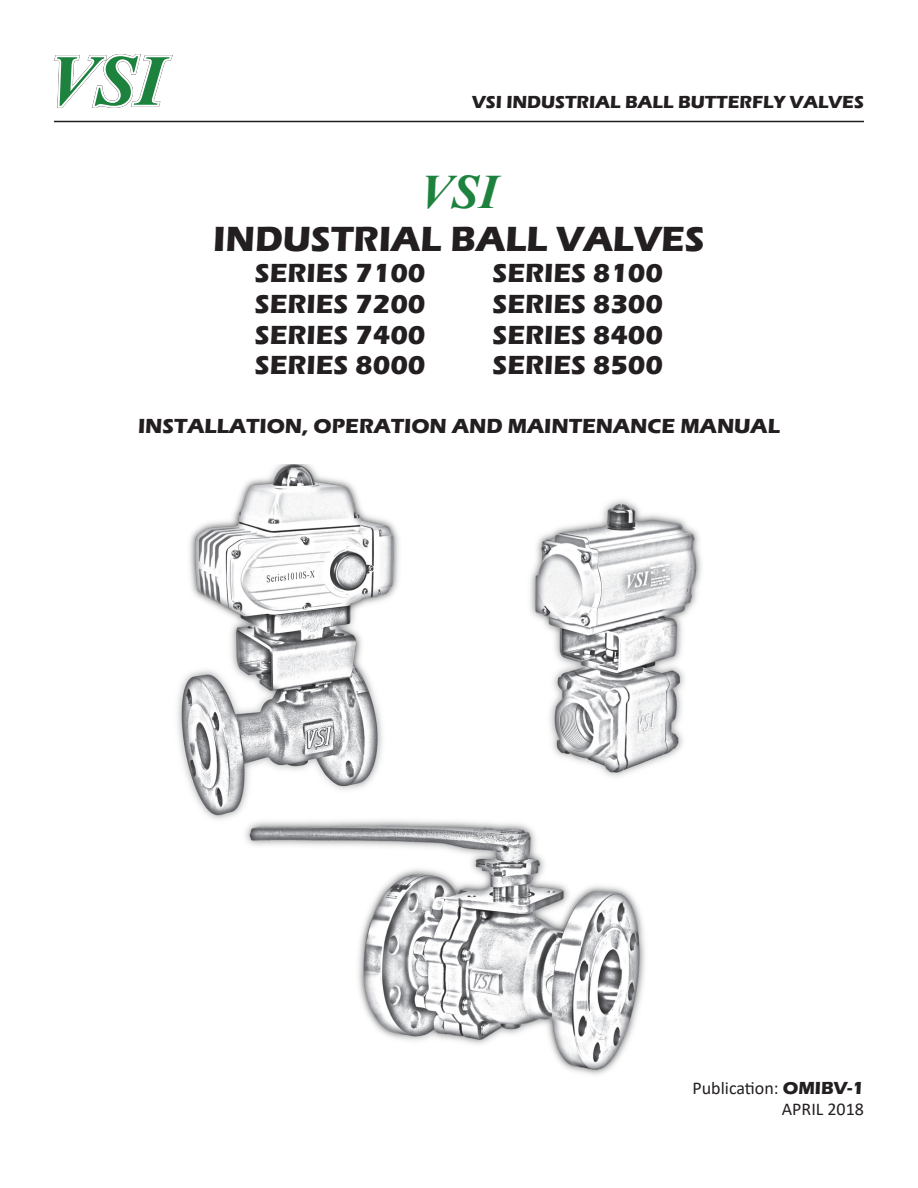
<style>
.page{position:relative;width:918px;height:1188px;background:#fff}
.page>*{position:absolute;margin:0;border:0;box-sizing:border-box;transform-origin:0 0}
.t1{font:italic 700 48px "Times New Roman";color:#1e823f}
.t2{font:700 36px "Eras ITC";color:#231f20}
.t3{font:700 27px "Eras ITC";color:#231f20}
.Section_Head{font:700 21px "Eras ITC";color:#231f20}
.t4{font:700 18px "Eras ITC";color:#231f20}
.Paragraph_Style_1{font:18px "Calibri";color:#231f20}
.s1{font-family:"Eras ITC";font-weight:700}
</style>
<div class="page">
<img style="left:177px;top:464px;width:525px;height:611px">
<hr style="left:54px;top:121px;width:810px;height:1px;background:#231f20">
<svg style="left:54px;top:54px;width:119px;height:54px"></svg>
<p class="t4" style="left:472px;top:92px;width:393px">VSI INDUSTRIAL BALL BUTTERFLY VALVES</p>
<p class="t1" style="left:420px;top:158px;width:79px">VSI</p>
<p class="t2" style="left:213px;top:219px;width:493px">INDUSTRIAL BALL VALVES</p>
<p class="t3" style="left:255px;top:258px;width:172px">SERIES 7100</p>
<p class="t3" style="left:492px;top:258px;width:172px">SERIES 8100</p>
<p class="t3" style="left:255px;top:288px;width:172px">SERIES 7200</p>
<p class="t3" style="left:492px;top:288px;width:172px">SERIES 8300</p>
<p class="t3" style="left:255px;top:319px;width:172px">SERIES 7400</p>
<p class="t3" style="left:492px;top:319px;width:172px">SERIES 8400</p>
<p class="t3" style="left:255px;top:350px;width:172px">SERIES 8000</p>
<p class="t3" style="left:492px;top:350px;width:172px">SERIES 8500</p>
<p class="Section_Head" style="left:138px;top:414px;width:643px">INSTALLATION, OPERATION AND MAINTENANCE MANUAL</p>
<p class="Paragraph_Style_1" style="left:693px;top:1075px;width:173px">Publication: <span class="s1">OMIBV-1</span></p>
<p class="Paragraph_Style_1" style="left:782px;top:1097px;width:84px">APRIL 2018</p>
</div>
